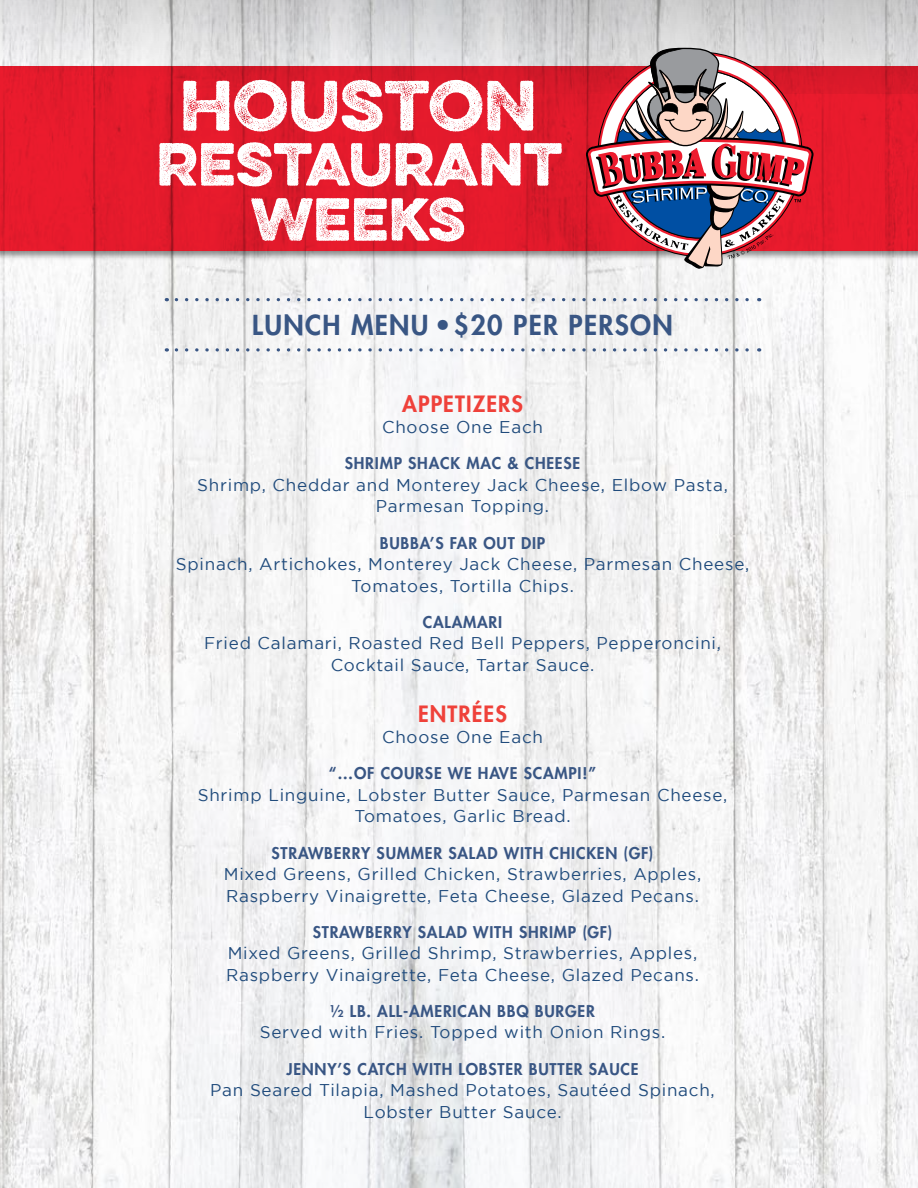
<style>
.page{position:relative;width:918px;height:1188px;background:#fff}
.page>*{position:absolute;margin:0;border:0;box-sizing:border-box;transform-origin:0 0}
.t1{font:63.45px "Eveleth Dot";color:#fff}
.t2{font:54.15px/55.1px "Eveleth Dot";color:#fff;text-align:center}
.t3{font:800 26.85px "Futura Std";letter-spacing:.05em;color:#395684}
.t4{font:800 21.9px "Futura Std";letter-spacing:.05em;color:#ef413a}
.t5{font:16.95px/21.6px "Batman";letter-spacing:.045em;color:#204b7c;text-align:center}
.t6{font:800 15.75px "Futura Std";letter-spacing:.05em;color:#395684}
</style>
<div class="page">
<img style="left:0;top:261px;width:918px;height:927px">
<svg style="left:0;top:0;width:918px;height:64px;background:#d5d5d6"></svg>
<div style="left:0;top:64px;width:918px;height:197px;background:#000;opacity:.45"></div>
<svg style="left:0;top:66px;width:918px;height:185px;background:#e0192b"></svg>
<svg style="left:586px;top:48px;width:228px;height:221px"></svg>
<svg style="left:176px;top:348px;width:584px;height:4px"></svg>
<svg style="left:176px;top:298px;width:584px;height:3px"></svg>
<h1 class="t1" style="left:180px;top:57px;width:358px">HOUSTON</h1>
<h2 class="t2" style="left:156px;top:135px;width:407px">RESTAURANT<br>WEEKS</h2>
<h3 class="t3" style="left:252px;top:308px;width:422px">LUNCH MENU • $20 PER PERSON</h3>
<p class="t4" style="left:402px;top:390px;width:122px">APPETIZERS</p>
<p class="t5" style="left:382px;top:417px;width:162px">Choose One Each</p>
<p class="t6" style="left:345px;top:454px;width:237px">SHRIMP SHACK MAC &amp; CHEESE</p>
<p class="t5" style="left:197px;top:474px;width:532px">Shrimp, Cheddar and Monterey Jack Cheese, Elbow Pasta,<br>Parmesan Topping.</p>
<p class="t6" style="left:380px;top:533px;width:167px">BUBBA’S FAR OUT DIP</p>
<p class="t5" style="left:176px;top:553px;width:575px">Spinach, Artichokes, Monterey Jack Cheese, Parmesan Cheese,<br>Tomatoes, Tortilla Chips.</p>
<p class="t6" style="left:423px;top:612px;width:81px">CALAMARI</p>
<p class="t5" style="left:204px;top:633px;width:518px">Fried Calamari, Roasted Red Bell Peppers, Pepperoncini,<br>Cocktail Sauce, Tartar Sauce.</p>
<p class="t4" style="left:418px;top:700px;width:90px">ENTRÉES</p>
<p class="t5" style="left:382px;top:726px;width:162px">Choose One Each</p>
<p class="t6" style="left:329px;top:764px;width:269px">“…OF COURSE WE HAVE SCAMPI!”</p>
<p class="t5" style="left:198px;top:784px;width:531px">Shrimp Linguine, Lobster Butter Sauce, Parmesan Cheese,<br>Tomatoes, Garlic Bread.</p>
<p class="t6" style="left:272px;top:843px;width:383px">STRAWBERRY SUMMER SALAD WITH CHICKEN (GF)</p>
<p class="t5" style="left:224px;top:863px;width:479px;text-align:left">Mixed Greens, Grilled Chicken, Strawberries, Apples,<br>Raspberry Vinaigrette, Feta Cheese, Glazed Pecans.</p>
<p class="t6" style="left:313px;top:922px;width:301px">STRAWBERRY SALAD WITH SHRIMP (GF)</p>
<p class="t5" style="left:226px;top:943px;width:474px;text-align:left">Mixed Greens, Grilled Shrimp, Strawberries, Apples,<br>Raspberry Vinaigrette, Feta Cheese, Glazed Pecans.</p>
<p class="t6" style="left:330px;top:1001px;width:266px">½ LB. ALL-AMERICAN BBQ BURGER</p>
<p class="t5" style="left:260px;top:1022px;width:407px">Served with Fries. Topped with Onion Rings.</p>
<p class="t6" style="left:286px;top:1059px;width:354px">JENNY’S CATCH WITH LOBSTER BUTTER SAUCE</p>
<p class="t5" style="left:210px;top:1079px;width:506px">Pan Seared Tilapia, Mashed Potatoes, Sautéed Spinach,<br>Lobster Butter Sauce.</p>
</div>
